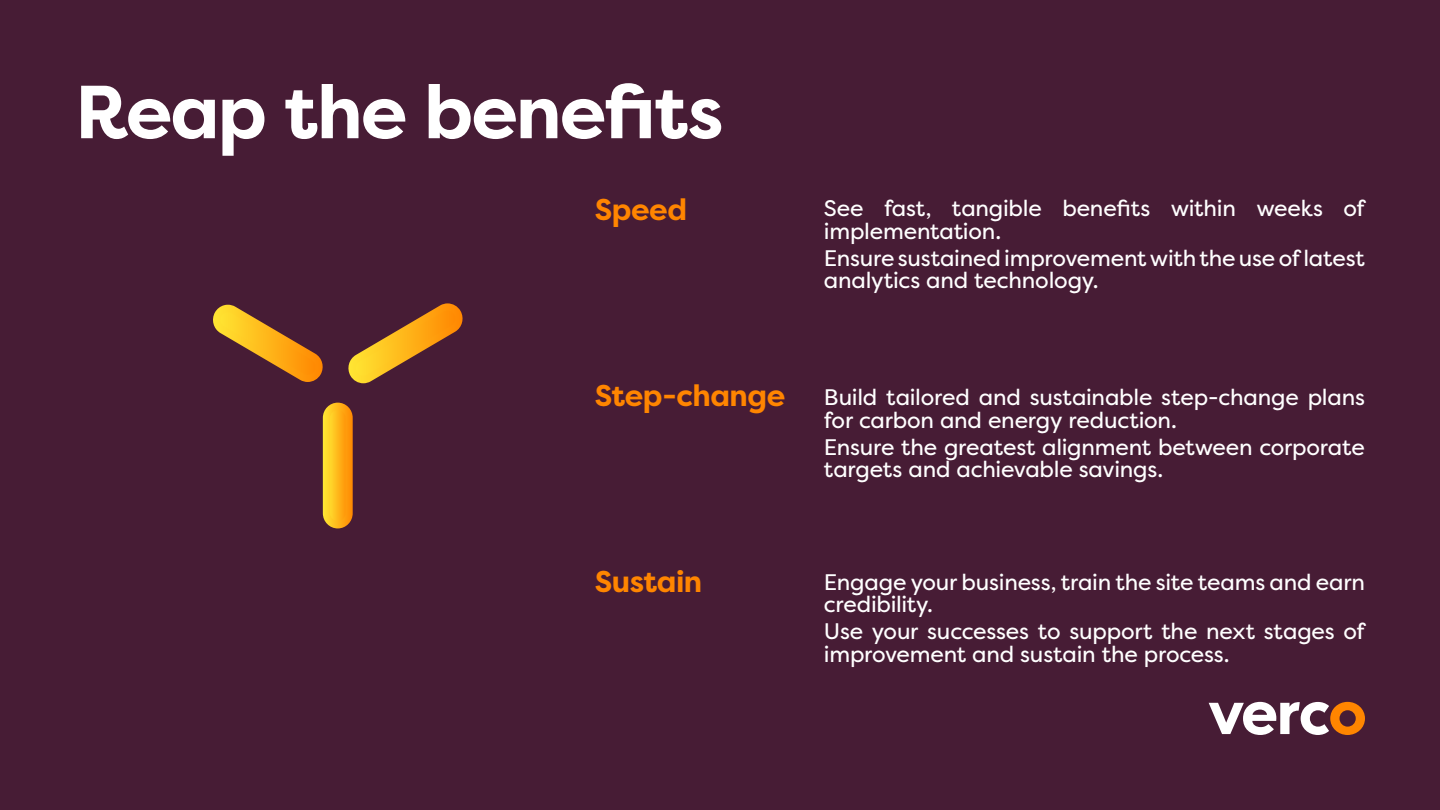
<style>
.page{position:relative;width:1440px;height:810px;background:#471c35}
.page>*{position:absolute;margin:0;border:0;box-sizing:border-box;transform-origin:0 0}
.t1{font:700 75px "Filson Pro";letter-spacing:-.025em;color:#fff}
.t2{font:700 30px "Filson Pro";letter-spacing:-.015em;color:#ff8500}
.t3{font:22.5px/22.5px "Filson Pro";letter-spacing:-.01em;color:#fff}
</style>
<div class="page">
<svg style="left:1209px;top:702px;width:156px;height:33px"></svg>
<svg style="left:323px;top:403px;width:30px;height:125px;background:#f4ae1c"></svg>
<svg style="left:211px;top:305px;width:114px;height:77px;background:#90592a"></svg>
<svg style="left:346px;top:303px;width:119px;height:80px;background:#8d572a"></svg>
<h1 class="t1" style="left:75px;top:65px;width:650px">Reap the benefits</h1>
<h2 class="t2" style="left:595px;top:190px;width:94px">Speed</h2>
<p class="t3" style="left:824px;top:197px;width:543px">See fast, tangible benefits within weeks of implementation.</p>
<p class="t3" style="left:824px;top:246px;width:543px">Ensure sustained improvement with the use of latest analytics and technology.</p>
<h2 class="t2" style="left:595px;top:377px;width:192px">Step-change</h2>
<p class="t3" style="left:824px;top:386px;width:543px">Build tailored and sustainable step-change plans for carbon and energy reduction.</p>
<p class="t3" style="left:824px;top:435px;width:543px">Ensure the greatest alignment between corporate targets and achievable savings.</p>
<h2 class="t2" style="left:595px;top:563px;width:109px">Sustain</h2>
<p class="t3" style="left:824px;top:570px;width:543px">Engage your business, train the site teams and earn credibility.</p>
<p class="t3" style="left:824px;top:620px;width:543px">Use your successes to support the next stages of improvement and sustain the process.</p>
</div>
